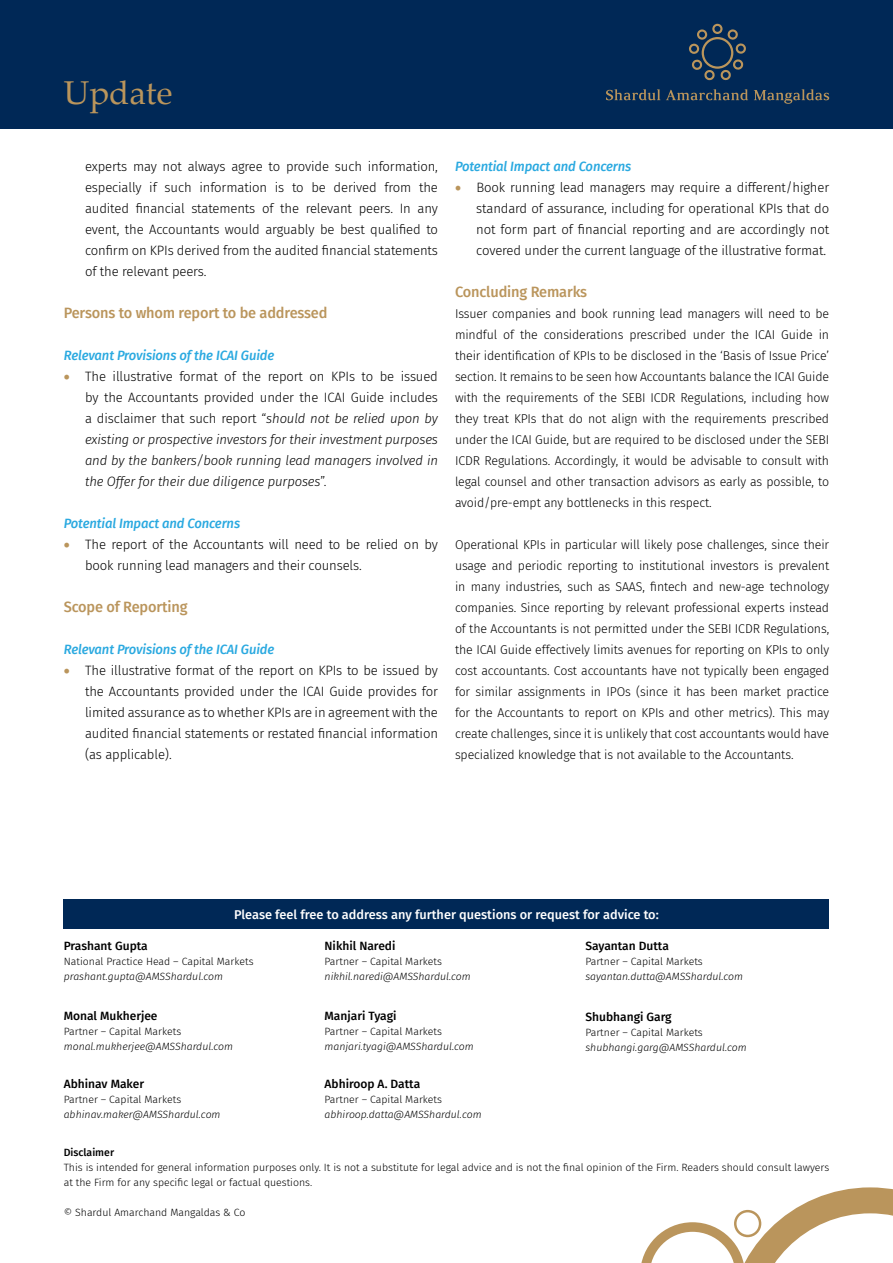
<style>
.page{position:relative;width:893px;height:1263px;background:#fff}
.page>*{position:absolute;margin:0;border:0;box-sizing:border-box;transform-origin:0 0}
.t1{font:33px "Palatino Linotype";color:#ba955c}
.Heading_2{font:500 15px "Fira Sans";letter-spacing:-.01em;color:#ba955c}
.t2{font:300 13.5px/21px "Fira Sans";letter-spacing:-.01em;color:#000;text-align:justify}
.t3{font:italic 300 13.5px/21px "Fira Sans";letter-spacing:-.01em;color:#000;text-align:justify}
.Heading_3{font:italic 500 13.5px "Fira Sans";letter-spacing:-.01em;color:#2aa9e0}
.Body_Copy{font:300 12.75px/21px "Fira Sans";letter-spacing:-.01em;color:#000;text-align:justify}
.Body_Copy-2{font:500 12.75px "Fira Sans";color:#fff}
.Bullet_before_text{font:500 12px "Fira Sans";color:#000}
.Body_Copy-3{font:500 12px "Fira Sans";color:#000}
.Body_Copy-4{font:italic 300 10.5px "Fira Sans";color:#000}
.Footnote_text{font:300 10.5px/15px "Fira Sans";color:#000}
.Body_Copy-5{font:300 10.5px "Fira Sans";color:#000}
.Footnote_text-2{font:500 10.5px "Fira Sans";color:#000}
.s1{color:#ba955c}
.s2{font-style:normal}
</style>
<div class="page">
<div style="left:0;top:0;width:893px;height:128px;background:#002856"></div>
<svg style="left:606px;top:89px;width:54px;height:11px"></svg>
<svg style="left:666px;top:89px;width:82px;height:11px"></svg>
<svg style="left:754px;top:89px;width:75px;height:15px"></svg>
<svg style="left:689px;top:24px;width:57px;height:56px"></svg>
<svg style="left:641px;top:1187px;width:252px;height:76px"></svg>
<div style="left:64px;top:899px;width:765px;height:30px;background:#002856"></div>
<p class="t1" style="left:64px;top:69px;width:110px">Update</p>
<p class="t2" style="left:85px;top:156px;width:354px">experts may not always agree to provide such information, especially if such information is to be derived from the audited financial statements of the relevant peers. In any event, the Accountants would arguably be best qualified to confirm on KPIs derived from the audited financial statements of the relevant peers.</p>
<p class="Heading_2" style="left:64px;top:301px;width:265px">Persons to whom report to be addressed</p>
<p class="Heading_3" style="left:64px;top:345px;width:212px">Relevant Provisions of the ICAI Guide</p>
<p class="t3" style="left:85px;top:366px;width:354px;text-indent:-21px"><span class="s1">•</span> <span class="s2">The illustrative format of the report on KPIs to be issued by the Accountants provided under the ICAI Guide includes a disclaimer that such report “</span>should not be relied upon by existing or prospective investors for their investment purposes and by the bankers/book running lead managers involved in the Offer for their due diligence purposes<span class="s2">”.</span></p>
<p class="Heading_3" style="left:64px;top:513px;width:178px">Potential Impact and Concerns</p>
<p class="t2" style="left:85px;top:534px;width:354px;text-indent:-21px"><span class="s1">•</span> The report of the Accountants will need to be relied on by book running lead managers and their counsels.</p>
<p class="Heading_2" style="left:64px;top:595px;width:125px">Scope of Reporting</p>
<p class="Heading_3" style="left:64px;top:639px;width:212px">Relevant Provisions of the ICAI Guide</p>
<p class="t2" style="left:85px;top:660px;width:354px;text-indent:-21px"><span class="s1">•</span> The illustrative format of the report on KPIs to be issued by the Accountants provided under the ICAI Guide provides for limited assurance as to whether KPIs are in agreement with the audited financial statements or restated financial information (as applicable).</p>
<p class="Heading_3" style="left:455px;top:156px;width:178px">Potential Impact and Concerns</p>
<p class="t2" style="left:476px;top:177px;width:354px;text-indent:-21px"><span class="s1">•</span> Book running lead managers may require a different/higher standard of assurance, including for operational KPIs that do not form part of financial reporting and are accordingly not covered under the current language of the illustrative format.</p>
<p class="Heading_2" style="left:455px;top:280px;width:134px">Concluding Remarks</p>
<p class="Body_Copy" style="left:455px;top:303px;width:376px">Issuer companies and book running lead managers will need to be mindful of the considerations prescribed under the ICAI Guide in their identification of KPIs to be disclosed in the ‘Basis of Issue Price’ section. It remains to be seen how Accountants balance the ICAI Guide with the requirements of the SEBI ICDR Regulations, including how they treat KPIs that do not align with the requirements prescribed under the ICAI Guide, but are required to be disclosed under the SEBI ICDR Regulations. Accordingly, it would be advisable to consult with legal counsel and other transaction advisors as early as possible, to avoid/pre-empt any bottlenecks in this respect.</p>
<p class="Body_Copy" style="left:455px;top:534px;width:376px">Operational KPIs in particular will likely pose challenges, since their usage and periodic reporting to institutional investors is prevalent in many industries, such as SAAS, fintech and new-age technology companies. Since reporting by relevant professional experts instead of the Accountants is not permitted under the SEBI ICDR Regulations, the ICAI Guide effectively limits avenues for reporting on KPIs to only cost accountants. Cost accountants have not typically been engaged for similar assignments in IPOs (since it has been market practice for the Accountants to report on KPIs and other metrics). This may create challenges, since it is unlikely that cost accountants would have specialized knowledge that is not available to the Accountants.</p>
<p class="Body_Copy-2" style="left:234px;top:904px;width:426px">Please feel free to address any further questions or request for advice to:</p>
<p class="Bullet_before_text" style="left:64px;top:936px;width:85px">Prashant Gupta</p>
<p class="Body_Copy-5" style="left:64px;top:954px;width:191px">National Practice Head – Capital Markets</p>
<p class="Body_Copy-4" style="left:64px;top:969px;width:161px">prashant.gupta@AMSShardul.com</p>
<p class="Bullet_before_text" style="left:64px;top:1006px;width:95px">Monal Mukherjee</p>
<p class="Body_Copy-5" style="left:64px;top:1024px;width:119px">Partner – Capital Markets</p>
<p class="Body_Copy-4" style="left:64px;top:1039px;width:171px">monal.mukherjee@AMSShardul.com</p>
<p class="Body_Copy-3" style="left:64px;top:1074px;width:82px">Abhinav Maker</p>
<p class="Body_Copy-5" style="left:64px;top:1092px;width:119px">Partner – Capital Markets</p>
<p class="Body_Copy-4" style="left:64px;top:1107px;width:158px">abhinav.maker@AMSShardul.com</p>
<p class="Bullet_before_text" style="left:325px;top:936px;width:72px">Nikhil Naredi</p>
<p class="Body_Copy-5" style="left:325px;top:954px;width:119px">Partner – Capital Markets</p>
<p class="Body_Copy-4" style="left:325px;top:969px;width:148px">nikhil.naredi@AMSShardul.com</p>
<p class="Bullet_before_text" style="left:325px;top:1006px;width:73px">Manjari Tyagi</p>
<p class="Body_Copy-5" style="left:325px;top:1024px;width:119px">Partner – Capital Markets</p>
<p class="Body_Copy-4" style="left:325px;top:1039px;width:151px">manjari.tyagi@AMSShardul.com</p>
<p class="Body_Copy-3" style="left:325px;top:1074px;width:97px">Abhiroop A. Datta</p>
<p class="Body_Copy-5" style="left:325px;top:1092px;width:119px">Partner – Capital Markets</p>
<p class="Body_Copy-4" style="left:325px;top:1107px;width:158px">abhiroop.datta@AMSShardul.com</p>
<p class="Bullet_before_text" style="left:585px;top:936px;width:85px">Sayantan Dutta</p>
<p class="Body_Copy-5" style="left:585px;top:954px;width:119px">Partner – Capital Markets</p>
<p class="Body_Copy-4" style="left:585px;top:969px;width:159px">sayantan.dutta@AMSShardul.com</p>
<p class="Body_Copy-3" style="left:585px;top:1007px;width:88px">Shubhangi Garg</p>
<p class="Body_Copy-5" style="left:585px;top:1024px;width:119px">Partner – Capital Markets</p>
<p class="Body_Copy-4" style="left:585px;top:1039px;width:163px">shubhangi.garg@AMSShardul.com</p>
<p class="Footnote_text-2" style="left:64px;top:1144px;width:52px">Disclaimer</p>
<p class="Footnote_text" style="left:64px;top:1160px;width:767px">This is intended for general information purposes only. It is not a substitute for legal advice and is not the final opinion of the Firm. Readers should consult lawyers at the Firm for any specific legal or factual questions.</p>
<p class="Footnote_text" style="left:64px;top:1205px;width:183px">© Shardul Amarchand Mangaldas &amp; Co</p>
</div>
